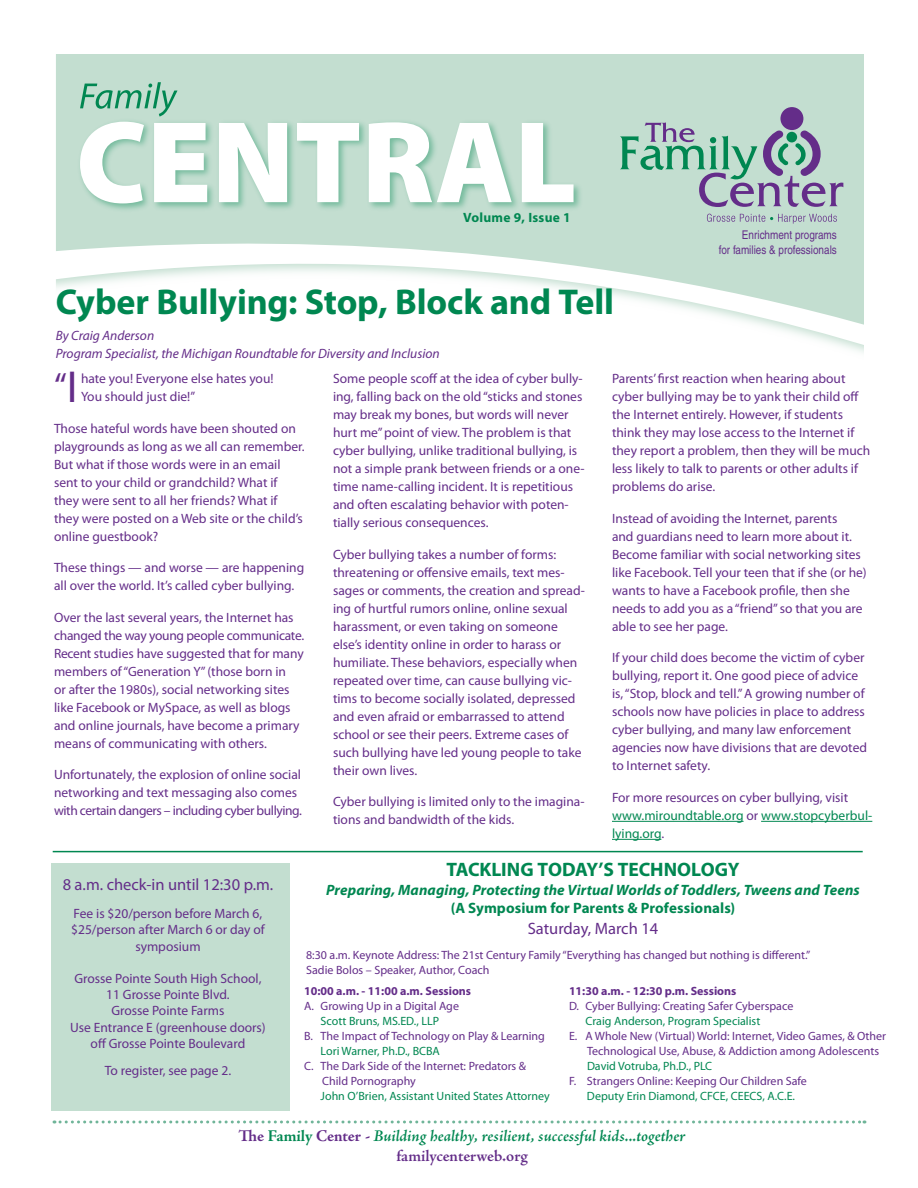
<style>
.page{position:relative;width:918px;height:1188px;background:#fff}
.page>*{position:absolute;margin:0;border:0;box-sizing:border-box;transform-origin:0 0}
.Headings_0508{font:700 36px "Myriad Pro";letter-spacing:-.005em;color:#008751}
.Body_Text_0508{font:36px "Myriad Pro";color:#642d89}
.t1{font:700 19.5px "Myriad Pro";letter-spacing:-.005em;color:#008751}
.t2{font:italic 600 16.5px "Adobe Jenson Pro";color:#008751}
.t3{font:16.5px "Myriad Pro";color:#642d89}
.t4{font:600 16.5px "Adobe Jenson Pro";letter-spacing:-.005em;color:#642d89}
.t5{font:italic 700 15px "Myriad Pro";letter-spacing:.005em;color:#008751}
.t6{font:700 15px "Myriad Pro";letter-spacing:.005em;color:#008751}
.Body_Text_0508-2{font:13.5px/18px "Myriad Pro";color:#642d89}
.Body_Text_0508-3{font:13.5px/18px "Myriad Pro";color:#008751}
.Body_Text_0508-4{font:italic 13.5px/18px "Myriad Pro";color:#642d89}
.t7{font:700 13.5px "Myriad Pro";letter-spacing:.02em;color:#008751}
.Body_Text_Bullets{font:12px/15px "Myriad Pro";color:#642d89}
.Body_Text_Bullets-2{font:12px "Myriad Pro";color:#008751}
.Body_Text_Bullets-3{font:700 12px "Myriad Pro";color:#642d89}
.Body_Text_0508-5{font:condensed 12px "Helvetica";color:#642d89}
.s1{font-size:45px}
.s2{color:#642d89}
.s3{font-weight:700;font-style:normal;color:#642d89}
.s4{font-weight:700;font-style:normal}
</style>
<div class="page">
<svg style="left:54px;top:1120px;width:811px;height:3px"></svg>
<div style="left:56px;top:54px;width:808px;height:172px;background:#c3ded0"></div>
<div style="left:780px;top:107px;width:23px;height:23px;background:#642d89;border-radius:50%"></div>
<svg style="left:620px;top:122px;width:223px;height:85px;background:#a3bcba"></svg>
<svg style="left:707px;top:214px;width:130px;height:10px"></svg>
<svg style="left:56px;top:226px;width:808px;height:126px"></svg>
<div style="left:76px;top:118px;width:507px;height:95px;background:#008751;opacity:.41"></div>
<svg style="left:80px;top:82px;width:494px;height:121px"></svg>
<hr style="left:612px;top:821px;width:132px;height:1px;background:#008751">
<hr style="left:761px;top:821px;width:111px;height:1px;background:#008751">
<hr style="left:612px;top:839px;width:49px;height:1px;background:#008751">
<div style="left:52px;top:863px;width:238px;height:248px;background:#c3ded0"></div>
<hr style="left:53px;top:851px;width:810px;height:1px;background:#008751">
<p class="t7" style="left:463px;top:209px;width:109px">Volume 9, Issue 1</p>
<p class="Body_Text_0508-5" style="left:742px;top:228px;width:96px">Enrichment programs</p>
<p class="Body_Text_0508-5" style="left:719px;top:243px;width:119px">for families &amp; professionals</p>
<p class="Headings_0508" style="left:56px;top:279px;width:560px">Cyber Bullying: Stop, Block and Tell</p>
<p class="Body_Text_0508-4" style="left:56px;top:326px;width:386px">By Craig Anderson<br>Program Specialist, the Michigan Roundtable for Diversity and Inclusion</p>
<p class="Body_Text_0508-2" style="left:81px;top:370px;width:194px">hate you! Everyone else hates you!<br>You should just die!”</p>
<p class="Body_Text_0508-2" style="left:54px;top:419px;width:252px">Those hateful words have been shouted on playgrounds as long as we all can remember.<br>But what if those words were in an email sent to your child or grandchild? What if they were sent to all her friends? What if they were posted on a Web site or the child’s online guestbook?</p>
<p class="Body_Text_0508-2" style="left:54px;top:559px;width:252px">These things — and worse — are happening all over the world. It’s called cyber bullying.</p>
<p class="Body_Text_0508-2" style="left:54px;top:608px;width:252px">Over the last several years, the Internet has changed the way young people communicate.<br>Recent studies have suggested that for many members of“Generation Y”(those born in<br>or after the 1980s), social networking sites like Facebook or MySpace, as well as blogs and online journals, have become a primary means of communicating with others.</p>
<p class="Body_Text_0508-2" style="left:54px;top:766px;width:250px">Unfortunately, the explosion of online social networking and text messaging also comes with certain dangers – including cyber bullying.</p>
<p class="Body_Text_0508" style="left:54px;top:363px;width:25px">“<span class="s1">I</span></p>
<p class="Body_Text_0508-2" style="left:333px;top:370px;width:253px">Some people scoff at the idea of cyber bully&shy;ing, falling back on the old“sticks and stones may break my bones, but words will never hurt me”point of view. The problem is that cyber bullying, unlike traditional bullying, is not a simple prank between friends or a one&shy;time name-calling incident. It is repetitious and often escalating behavior with poten&shy;tially serious consequences.</p>
<p class="Body_Text_0508-2" style="left:333px;top:545px;width:253px">Cyber bullying takes a number of forms: threatening or offensive emails, text mes&shy;sages or comments, the creation and spread&shy;ing of hurtful rumors online, online sexual harassment, or even taking on someone else’s identity online in order to harass or humiliate. These behaviors, especially when repeated over time, can cause bullying vic&shy;tims to become socially isolated, depressed and even afraid or embarrassed to attend school or see their peers. Extreme cases of such bullying have led young people to take their own lives.</p>
<p class="Body_Text_0508-2" style="left:333px;top:793px;width:253px">Cyber bullying is limited only to the imagina&shy;tions and bandwidth of the kids.</p>
<p class="Body_Text_0508-2" style="left:612px;top:370px;width:260px">Parents’first reaction when hearing about cyber bullying may be to yank their child off the Internet entirely. However, if students think they may lose access to the Internet if they report a problem, then they will be much less likely to talk to parents or other adults if problems do arise.</p>
<p class="Body_Text_0508-2" style="left:612px;top:509px;width:256px">Instead of avoiding the Internet, parents<br>and guardians need to learn more about it.<br>Become familiar with social networking sites like Facebook. Tell your teen that if she (or he) wants to have a Facebook profile, then she needs to add you as a “friend”so that you are able to see her page.</p>
<p class="Body_Text_0508-2" style="left:612px;top:649px;width:257px">If your child does become the victim of cyber bullying, report it. One good piece of advice is,“Stop, block and tell.”A growing number of schools now have policies in place to address cyber bullying, and many law enforcement agencies now have divisions that are devoted to Internet safety.</p>
<p class="Body_Text_0508-3" style="left:612px;top:788px;width:262px"><span class="s2">For more resources on cyber bullying, visit </span>www.miroundtable.org <span class="s2">or</span> www.stopcyberbul&shy;lying.org<span class="s2">.</span></p>
<p class="t3" style="left:63px;top:875px;width:212px">8 a.m. check-in until 12:30 p.m.</p>
<p class="Body_Text_0508-2" style="left:71px;top:905px;width:195px;line-height:16.2px;text-align:center">Fee is $20/person before March 6, $25/person after March 6 or day of symposium</p>
<p class="Body_Text_0508-2" style="left:75px;top:970px;width:188px;line-height:16.2px;text-align:center">Grosse Pointe South High School,<br>11 Grosse Pointe Blvd.<br>Grosse Pointe Farms</p>
<p class="Body_Text_0508-2" style="left:70px;top:1019px;width:197px;line-height:16.2px;text-align:center">Use Entrance E (greenhouse doors) off Grosse Pointe Boulevard</p>
<p class="Body_Text_0508-2" style="left:105px;top:1062px;width:128px">To register, see page 2.</p>
<p class="t1" style="left:446px;top:857px;width:295px">TACKLING TODAY’S TECHNOLOGY</p>
<p class="t5" style="left:326px;top:881px;width:535px">Preparing, Managing, Protecting the Virtual Worlds of Toddlers, Tweens and Teens</p>
<p class="t6" style="left:451px;top:899px;width:286px">(A Symposium for Parents &amp; Professionals)</p>
<p class="t3" style="left:528px;top:919px;width:132px">Saturday, March 14</p>
<p class="Body_Text_Bullets" style="left:306px;top:947px;width:506px">8:30 a.m. Keynote Address: The 21st Century Family “Everything has changed but nothing is different.”<br>Sadie Bolos – Speaker, Author, Coach</p>
<p class="Body_Text_Bullets-3" style="left:304px;top:983px;width:169px">10:00 a.m. - 11:00 a.m. Sessions</p>
<p class="Body_Text_Bullets" style="left:304px;top:998px;width:156px">A. Growing Up in a Digital Age</p>
<p class="Body_Text_Bullets-2" style="left:321px;top:1013px;width:120px">Scott Bruns, MS.ED., LLP</p>
<p class="Body_Text_Bullets" style="left:304px;top:1028px;width:242px">B. The Impact of Technology on Play &amp; Learning</p>
<p class="Body_Text_Bullets-2" style="left:321px;top:1043px;width:121px">Lori Warner, Ph.D., BCBA</p>
<p class="Body_Text_Bullets" style="left:322px;top:1058px;width:206px;text-indent:-18px">C. The Dark Side of the Internet: Predators &amp;<br>Child Pornography</p>
<p class="Body_Text_Bullets-2" style="left:321px;top:1088px;width:231px">John O’Brien, Assistant United States Attorney</p>
<p class="Body_Text_Bullets-3" style="left:569px;top:983px;width:169px">11:30 a.m. - 12:30 p.m. Sessions</p>
<p class="Body_Text_Bullets" style="left:569px;top:998px;width:226px">D. Cyber Bullying: Creating Safer Cyberspace</p>
<p class="Body_Text_Bullets-2" style="left:585px;top:1014px;width:176px">Craig Anderson, Program Specialist</p>
<p class="Body_Text_Bullets" style="left:587px;top:1028px;width:301px;text-indent:-18px">E. A Whole New (Virtual) World: Internet, Video Games, &amp; Other<br>Technological Use, Abuse, &amp; Addiction among Adolescents</p>
<p class="Body_Text_Bullets-2" style="left:587px;top:1059px;width:127px">David Votruba, Ph.D., PLC</p>
<p class="Body_Text_Bullets" style="left:569px;top:1073px;width:239px">F. Strangers Online: Keeping Our Children Safe</p>
<p class="Body_Text_Bullets-2" style="left:587px;top:1089px;width:210px">Deputy Erin Diamond, CFCE, CEECS, A.C.E.</p>
<p class="t2" style="left:239px;top:1126px;width:449px"><span class="s3">The</span> <span class="s4">Family</span> <span class="s3">Center -</span> Building healthy, resilient, successful kids...together</p>
<p class="t4" style="left:396px;top:1146px;width:133px">familycenterweb.org</p>
</div>
